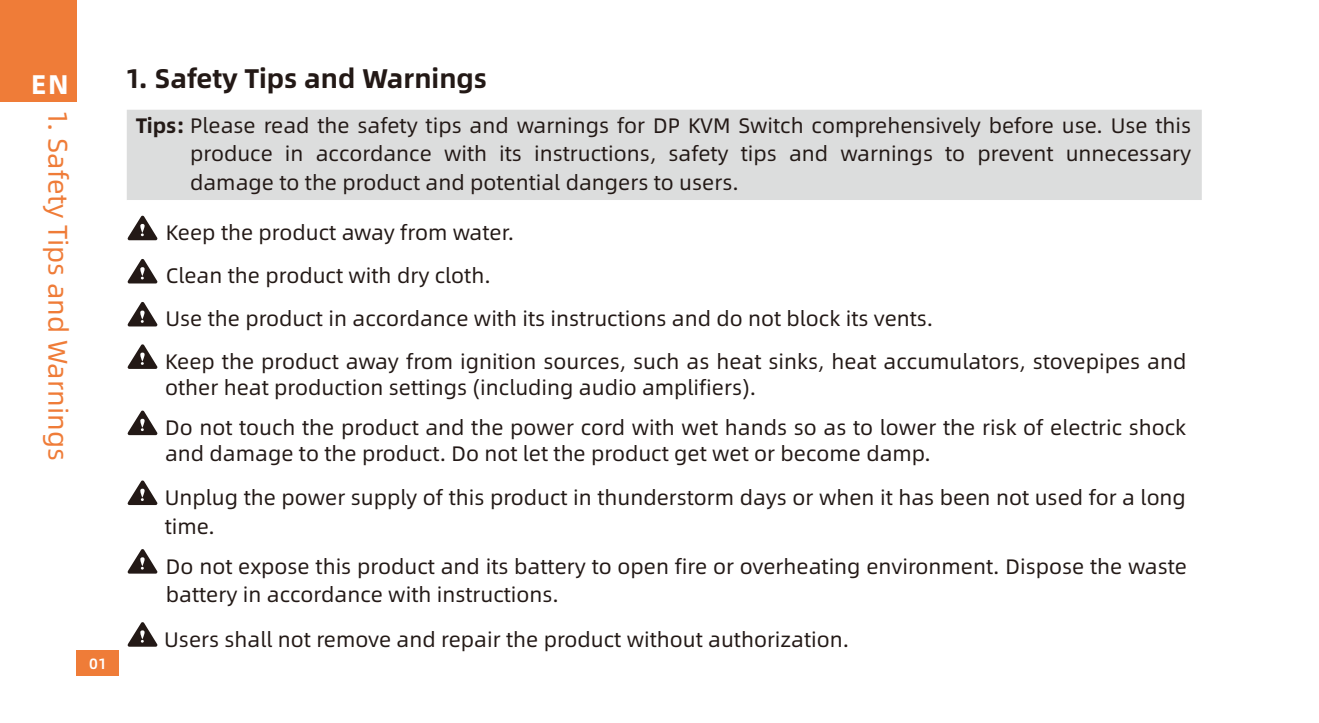
<style>
.page{position:relative;width:1319px;height:723px;background:#fff}
.page>*{position:absolute;margin:0;border:0;box-sizing:border-box;transform-origin:0 0}
.t1{font:700 27px "Alibaba Pu Hui Ti";color:#231916}
.t2{font:27px "Alibaba Pu Hui Ti";color:#ef7c38}
.t3{font:700 27px "Arial";color:#fff}
.t4{font:700 27px "Alibaba Pu Hui Ti";color:#fff}
.t5{font:21px/28.8px "Alibaba Pu Hui Ti";color:#231916}
.t6{font:500 15px "Alibaba Pu Hui Ti";color:#fff}
.s1{font-weight:700}
</style>
<div class="page">
<div style="left:127px;top:110px;width:1075px;height:90px;background:#dcdddd"></div>
<svg style="left:128px;top:216px;width:30px;height:24px"></svg>
<svg style="left:128px;top:549px;width:30px;height:25px"></svg>
<svg style="left:128px;top:480px;width:30px;height:25px"></svg>
<svg style="left:128px;top:411px;width:30px;height:24px"></svg>
<svg style="left:128px;top:344px;width:30px;height:25px"></svg>
<svg style="left:128px;top:302px;width:30px;height:24px"></svg>
<svg style="left:128px;top:622px;width:30px;height:25px"></svg>
<svg style="left:128px;top:259px;width:30px;height:24px"></svg>
<div style="left:77px;top:651px;width:42px;height:25px;background:#ef7c38"></div>
<div style="left:0;top:0;width:77px;height:102px;background:#ef7c38"></div>
<p class="t3" style="left:31px;top:74px;width:39px">ZH</p>
<p class="t4" style="left:31px;top:71px;width:39px">EN</p>
<p class="t2" style="left:71px;top:110px;width:352px;rotate:90deg">1. Safety Tips and Warnings</p>
<p class="t6" style="left:89px;top:656px;width:19px">01</p>
<p class="t1" style="left:125px;top:65px;width:363px">1. Safety Tips and Warnings</p>
<p class="t5" style="left:190px;top:111px;width:1002px;text-align:justify;text-indent:-54px"><span class="s1">Tips:</span> Please read the safety tips and warnings for DP KVM Switch comprehensively before use. Use this produce in accordance with its instructions, safety tips and warnings to prevent unnecessary damage to the product and potential dangers to users.</p>
<p class="t5" style="left:166px;top:218px;width:350px">Keep the product away from water.</p>
<p class="t5" style="left:166px;top:262px;width:326px">Clean the product with dry cloth.</p>
<p class="t5" style="left:165px;top:305px;width:769px">Use the product in accordance with its instructions and do not block its vents.</p>
<p class="t5" style="left:165px;top:349px;width:1022px;line-height:25.8px">Keep the product away from ignition sources, such as heat sinks, heat accumulators, stovepipes and other heat production settings (including audio amplifiers).</p>
<p class="t5" style="left:165px;top:415px;width:1022px;line-height:25.8px">Do not touch the product and the power cord with wet hands so as to lower the risk of electric shock and damage to the product. Do not let the product get wet or become damp.</p>
<p class="t5" style="left:165px;top:483px;width:1022px">Unplug the power supply of this product in thunderstorm days or when it has been not used for a long time.</p>
<p class="t5" style="left:166px;top:552px;width:1022px">Do not expose this product and its battery to open fire or overheating environment. Dispose the waste battery in accordance with instructions.</p>
<p class="t5" style="left:164px;top:625px;width:686px">Users shall not remove and repair the product without authorization.</p>
</div>
